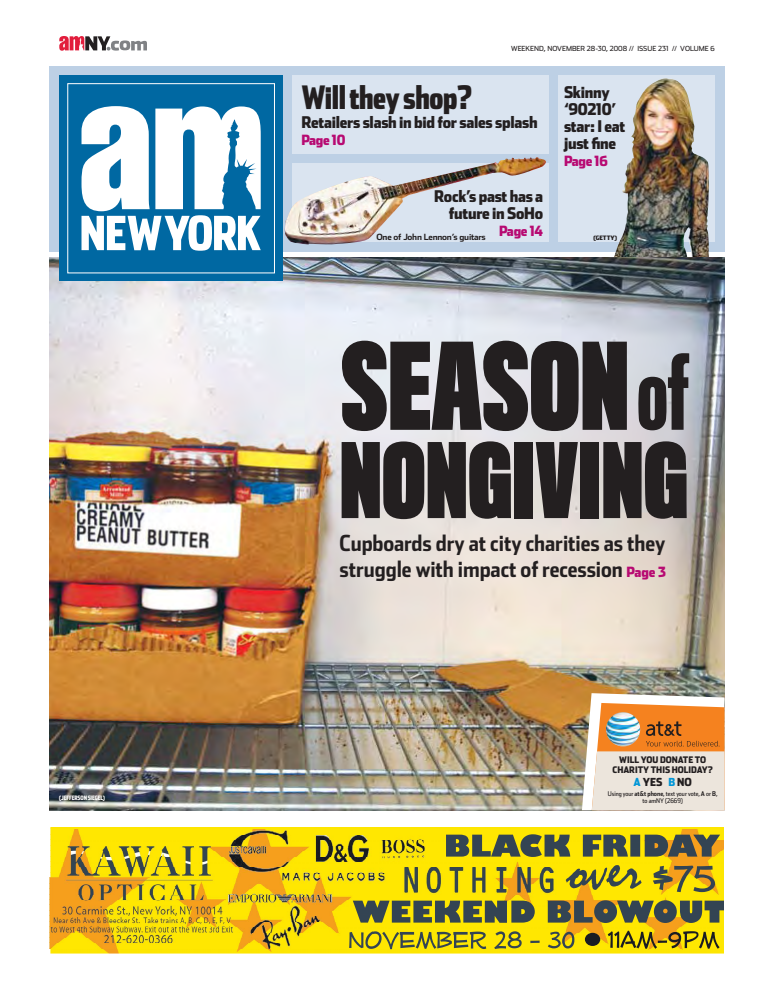
<style>
.page{position:relative;width:774px;height:990px;background:#fff}
.page>*{position:absolute;margin:0;border:0;box-sizing:border-box;transform-origin:0 0}
.t1{font:700 110.2px "Titling Gothic FB Skyline";letter-spacing:.01em;color:#231f20}
.t2{font:500 95.4px "Titling Gothic FB Skyline";color:#231f20}
.t3{font:700 95.1px "Titling Gothic FB Skyline";letter-spacing:.01em;color:#231f20}
.t4{font:900 32px "Stainless Comp";letter-spacing:-.01em;color:#231f20}
.t5{font:700 22px/26px "Stainless Cond";letter-spacing:-.005em;color:#231f20}
.t6{font:900 16px/17px "Stainless Cond";letter-spacing:-.015em;color:#231f20}
.t7{font:900 14px "Stainless Cond";letter-spacing:-.015em;color:#b70a72}
.t8{font:900 11px "Stainless Cond";color:#231f20}
.t9{font:900 9px/9.8px "Stainless Cond";color:#231f20;text-align:center}
.t10{font:700 8.5px "Stainless";letter-spacing:-.025em;color:#231f20}
.t11{font:7px "Stainless";color:#231f20}
.t12{font:6.5px/7.5px "Stainless Cond";color:#231f20;text-align:center}
.t13{font:900 6px "Stainless Comp";letter-spacing:-.01em;color:#fff}
.t14{font:900 6px "Stainless Comp";letter-spacing:-.01em;color:#231f20;scale:1.23 1}
.s1{font-weight:900;font-size:14px;color:#b70a72}
.s2{color:#0096d7}
.s3{font-weight:700}
</style>
<div class="page">
<div style="left:49px;top:66px;width:675px;height:186px;background:#bdd0e5"></div>
<div style="left:559px;top:75px;width:156px;height:167px;background:#dae4f0"></div>
<img style="left:614px;top:78px;width:95px;height:179px">
<svg style="left:59px;top:36px;width:88px;height:15px"></svg>
<img style="left:50px;top:828px;width:674px;height:126px">
<img style="left:566px;top:868px;width:44px;height:22px">
<img style="left:653px;top:866px;width:62px;height:26px">
<img style="left:446px;top:834px;width:274px;height:23px">
<img style="left:353px;top:900px;width:371px;height:23px">
<img style="left:349px;top:931px;width:225px;height:18px">
<img style="left:585px;top:933px;width:15px;height:13px;border-radius:50%">
<img style="left:608px;top:931px;width:112px;height:18px">
<img style="left:50px;top:257px;width:674px;height:553px">
<div style="left:60px;top:75px;width:223px;height:206px;background:#0068a2"></div>
<div style="left:67px;top:83px;width:208px;height:190px;border:1px solid #fff"></div>
<svg style="left:82px;top:106px;width:179px;height:145px"></svg>
<img style="left:284px;top:157px;width:262px;height:88px">
<div style="left:292px;top:75px;width:257px;height:79px;background:#dae4f0"></div>
<svg style="left:582px;top:693px;width:143px;height:117px;background:#e8c4a2"></svg>
<img style="left:606px;top:712px;width:19px;height:34px">
<p class="t13" style="left:59px;top:795px;width:47px">(JEFFERSON SIEGEL)</p>
<p class="t11" style="left:511px;top:44px;width:205px">WEEKEND, NOVEMBER 28-30, 2008 // ISSUE 231 // VOLUME 6</p>
<p class="t4" style="left:301px;top:78px;width:172px">Will they shop?</p>
<p class="t6" style="left:301px;top:113px;width:238px">Retailers slash in bid for sales splash</p>
<p class="t7" style="left:301px;top:131px;width:46px">Page 10</p>
<p class="t6" style="left:434px;top:187px;width:111px;text-align:right">Rock’s past has a future in SoHo</p>
<p class="t7" style="left:499px;top:222px;width:45px">Page 14</p>
<p class="t10" style="left:376px;top:231px;width:111px">One of John Lennon’s guitars</p>
<p class="t6" style="left:564px;top:83px;width:63px">Skinny ‘90210’ star: I eat just fine</p>
<p class="t7" style="left:564px;top:152px;width:45px">Page 16</p>
<p class="t14" style="left:594px;top:234px;width:21px">(GETTY)</p>
<p class="t1" style="left:342px;top:324px;width:288px">SEASON</p>
<p class="t3" style="left:340px;top:427px;width:349px">NONGIVING</p>
<p class="t2" style="left:637px;top:338px;width:53px">of</p>
<p class="t5" style="left:340px;top:531px;width:328px">Cupboards dry at city charities as they struggle with impact of recession <span class="s1">Page 3</span></p>
<p class="t9" style="left:613px;top:755px;width:102px">WILL YOU DONATE TO<br>CHARITY THIS HOLIDAY?</p>
<p class="t8" style="left:634px;top:775px;width:60px"><span class="s2">A</span> YES <span class="s2">B</span> NO</p>
<p class="t12" style="left:608px;top:789px;width:111px">Using your <span class="s3">at&amp;t phone</span>, text your vote, <span class="s3">A</span> or <span class="s3">B</span>, to amNY (2669)</p>
</div>
